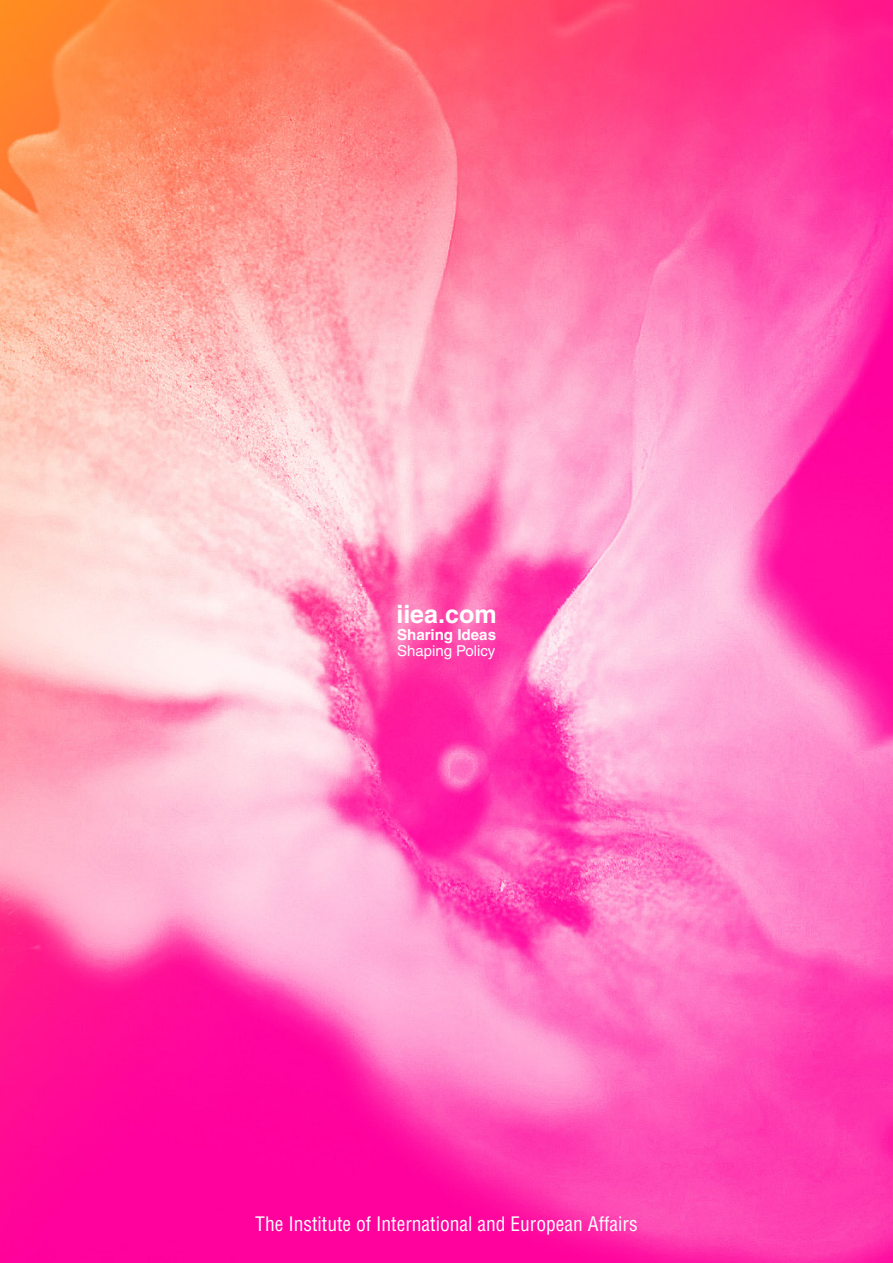
<style>
.page{position:relative;width:893px;height:1263px;background:#fff}
.page>*{position:absolute;margin:0;border:0;box-sizing:border-box;transform-origin:0 0}
.t1{font:700 25.05px "Helvetica LT Std";color:#fff}
.t2{font:condensed 19.5px "Helvetica LT Std";color:#fff}
.t3{font:700 15.15px "Helvetica LT Std";color:#fff}
.t4{font:15px "Helvetica LT Std";color:#fff}
</style>
<div class="page">
<img style="left:0;top:0;width:893px;height:1263px">
<p class="t1" style="left:396px;top:599px;width:102px">iiea.com</p>
<p class="t3" style="left:397px;top:625px;width:101px">Sharing Ideas</p>
<p class="t4" style="left:397px;top:642px;width:100px">Shaping Policy</p>
<p class="t2" style="left:255px;top:1212px;width:384px">The Institute of International and European Affairs</p>
</div>
